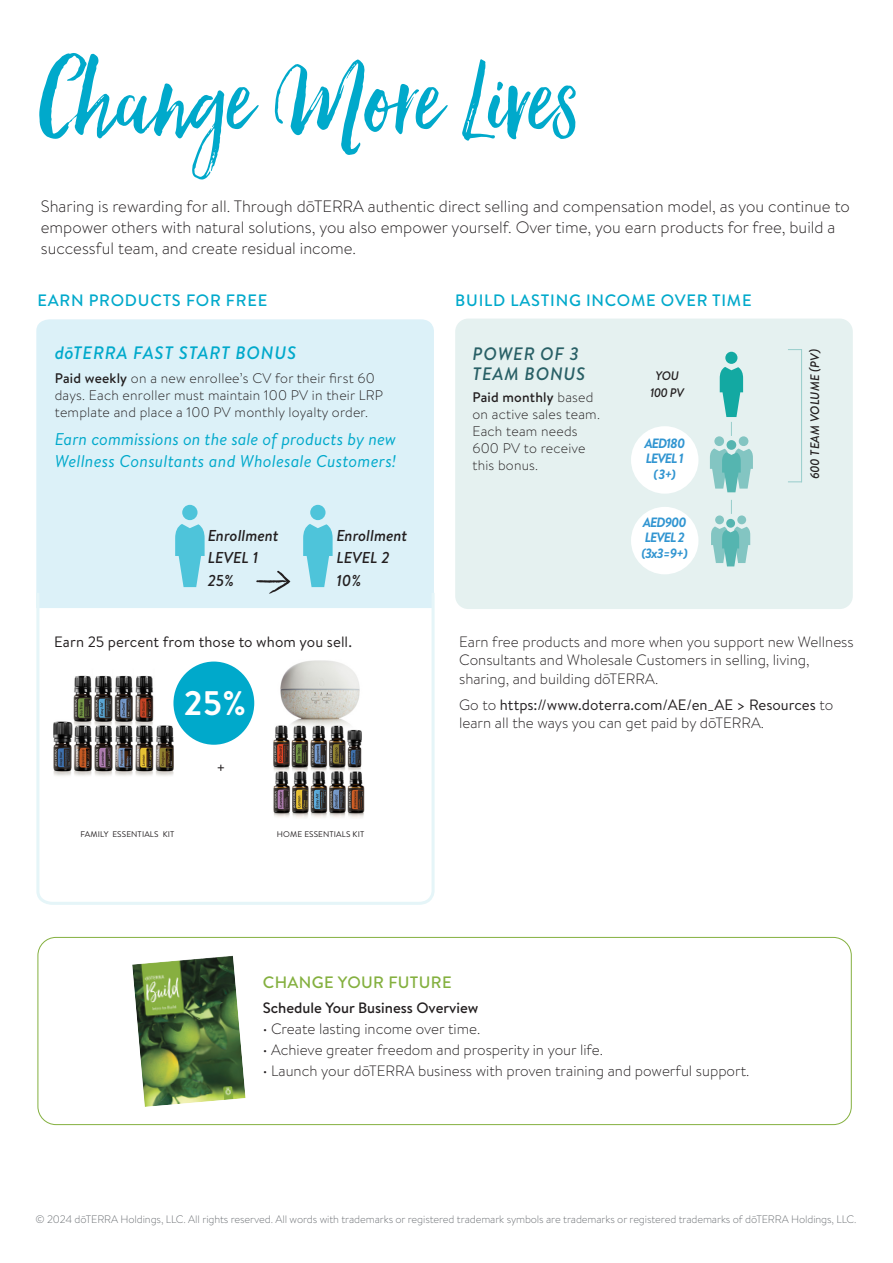
<style>
.page{position:relative;width:893px;height:1263px;background:#fff}
.page>*{position:absolute;margin:0;border:0;box-sizing:border-box;transform-origin:0 0}
.t1{font:129.3px "Hello Beautiful";color:#00a9cb}
.t2{font:700 34.05px "Brandon Text";color:#fff}
.Main_Subhead{font:italic 500 18px "Brandon Text";letter-spacing:.045em;color:#00a9cb}
.Main_Subhead-2{font:italic 500 18px/20.1px "Brandon Text";letter-spacing:.045em;color:#296066}
.Quotes__circle{font:italic 16.95px/21.6px "Brandon Text";color:#00a9cb}
.Body_Copy__10pt___14pt{font:300 16.5px/21px "Brandon Text";color:#231f20}
.Main_Subhead-3{font:500 16.5px "Brandon Text";letter-spacing:.045em;color:#00a9cb}
.t3{font:500 16.5px "Brandon Text";letter-spacing:.02em;color:#84b03f}
.Body_Copy__10pt___14pt-2{font:italic 500 15.75px/22.5px "Brandon Text";color:#231f20}
.Body_Copy__10pt___14pt-3{font:300 15px/18.8px "Brandon Text";color:#231f20}
.Body_Copy__10pt___14pt-4{font:15px "Brandon Text";letter-spacing:.005em;color:#231f20}
.t4{font:500 15px "Brandon Text";color:#231f20}
.Body_Copy__10pt___14pt-5{font:300 13.95px/17px "Brandon Text";letter-spacing:.015em;color:#231f20}
.Body_Copy__10pt___14pt-6{font:italic 700 13.5px/15.8px "Brandon Text";letter-spacing:-.07em;color:#3195d1;text-align:center}
.Body_Copy__10pt___14pt-7{font:italic 500 12.3px/17px "Brandon Text";letter-spacing:-.01em;color:#231f20;text-align:center}
.GB_3A_Sub_sub{font:300 10.8px "Brandon Text";letter-spacing:-.01em;color:#6c7074}
.Body_Copy__10pt___14pt-8{font:8.25px "Brandon Text";letter-spacing:.015em;color:#231f20}
.s1{font-weight:500}
.s2{font-weight:400}
</style>
<div class="page">
<div style="left:36px;top:319px;width:398px;height:271px;background:#dcf1f8"></div>
<svg style="left:36px;top:590px;width:399px;height:315px"></svg>
<div style="left:173px;top:661px;width:81px;height:84px;background:#00a9cb;border-radius:50%"></div>
<div style="left:455px;top:319px;width:398px;height:290px;background:#e5f1f0;border-radius:13px"></div>
<svg style="left:710px;top:352px;width:43px;height:140px"></svg>
<svg style="left:788px;top:481px;width:13px;height:1px"></svg>
<svg style="left:788px;top:349px;width:13px;height:1px"></svg>
<hr style="left:801px;top:349px;width:1px;height:133px;background:#97cdcb">
<svg style="left:711px;top:500px;width:39px;height:66px"></svg>
<div style="left:631px;top:426px;width:67px;height:68px;background:#fff;border-radius:50%"></div>
<div style="left:631px;top:507px;width:67px;height:67px;background:#fff;border-radius:50%"></div>
<div style="left:38px;top:937px;width:814px;height:188px;border:1px solid #84b03f;border-radius:18px"></div>
<img style="left:132px;top:956px;width:114px;height:151px">
<svg style="left:256px;top:571px;width:34px;height:23px"></svg>
<svg style="left:175px;top:505px;width:30px;height:82px;background:#80d4e4"></svg>
<svg style="left:303px;top:505px;width:30px;height:82px;background:#80d4e4"></svg>
<p class="t1" style="left:39px;top:27px;width:542px">Change More Lives</p>
<p class="Body_Copy__10pt___14pt" style="left:41px;top:195px;width:811px">Sharing is rewarding for all. Through dōTERRA authentic direct selling and compensation model, as you continue to empower others with natural solutions, you also empower yourself. Over time, you earn products for free, build a successful team, and create residual income.</p>
<p class="Main_Subhead-3" style="left:37px;top:289px;width:231px">EARN PRODUCTS FOR FREE</p>
<p class="Main_Subhead-3" style="left:455px;top:289px;width:298px">BUILD LASTING INCOME OVER TIME</p>
<p class="Main_Subhead" style="left:55px;top:340px;width:243px">dōTERRA FAST START BONUS</p>
<p class="Body_Copy__10pt___14pt-5" style="left:55px;top:369px;width:330px"><span class="s1">Paid weekly</span> on a new enrollee’s CV for their first 60 days. Each enroller must maintain 100 PV in their LRP template and place a 100 PV monthly loyalty order.</p>
<p class="Quotes__circle" style="left:55px;top:428px;width:343px">Earn commissions on the sale of products by new<br>Wellness Consultants and Wholesale Customers!</p>
<p class="Body_Copy__10pt___14pt-2" style="left:208px;top:524px;width:72px">Enrollment<br>LEVEL 1<br>25%</p>
<p class="Body_Copy__10pt___14pt-2" style="left:336px;top:524px;width:72px">Enrollment<br>LEVEL 2<br>10%</p>
<p class="Body_Copy__10pt___14pt-4" style="left:54px;top:631px;width:299px">Earn 25 percent from those to whom you sell.</p>
<p class="t2" style="left:184px;top:680px;width:64px">25%</p>
<p class="Body_Copy__10pt___14pt-8" style="left:81px;top:829px;width:95px">FAMILY ESSENTIALS KIT</p>
<p class="Body_Copy__10pt___14pt-4" style="left:217px;top:757px;width:10px">+</p>
<p class="Body_Copy__10pt___14pt-8" style="left:277px;top:829px;width:89px">HOME ESSENTIALS KIT</p>
<p class="Main_Subhead-2" style="left:473px;top:343px;width:114px">POWER OF 3<br>TEAM BONUS</p>
<p class="Body_Copy__10pt___14pt-5" style="left:472px;top:388px;width:129px"><span class="s1">Paid monthly</span> based on active sales team.<br>Each team needs<br>600 PV to receive this bonus.</p>
<p class="Body_Copy__10pt___14pt-7" style="left:650px;top:367px;width:35px">YOU<br>100 PV</p>
<p class="Body_Copy__10pt___14pt-6" style="left:644px;top:435px;width:42px">AED180<br>LEVEL 1 (3+)</p>
<p class="Body_Copy__10pt___14pt-6" style="left:642px;top:514px;width:48px;text-align:left">AED900<br>LEVEL 2 (3x3=9+)</p>
<p class="Body_Copy__10pt___14pt-7" style="left:806px;top:479px;width:132px;rotate:-90deg">600 TEAM VOLUME (PV)</p>
<p class="Body_Copy__10pt___14pt-3" style="left:459px;top:631px;width:396px">Earn free products and more when you support new Wellness<br>Consultants and Wholesale Customers in selling, living, sharing, and building dōTERRA.</p>
<p class="Body_Copy__10pt___14pt-3" style="left:459px;top:694px;width:376px">Go to <span class="s2">https://www.doterra.com/AE/en_AE &gt; Resources</span> to learn all the ways you can get paid by dōTERRA.</p>
<p class="t3" style="left:263px;top:971px;width:190px">CHANGE YOUR FUTURE</p>
<p class="t4" style="left:263px;top:998px;width:217px">Schedule Your Business Overview</p>
<p class="Body_Copy__10pt___14pt-3" style="left:263px;top:1019px;width:219px">• Create lasting income over time.</p>
<p class="Body_Copy__10pt___14pt-3" style="left:263px;top:1040px;width:342px">• Achieve greater freedom and prosperity in your life.</p>
<p class="Body_Copy__10pt___14pt-3" style="left:263px;top:1061px;width:488px">• Launch your dōTERRA business with proven training and powerful support.</p>
<p class="GB_3A_Sub_sub" style="left:35px;top:1211px;width:822px">© 2024 dōTERRA Holdings, LLC. All rights reserved. All words with trademarks or registered trademark symbols are trademarks or registered trademarks of dōTERRA Holdings, LLC.</p>
</div>
